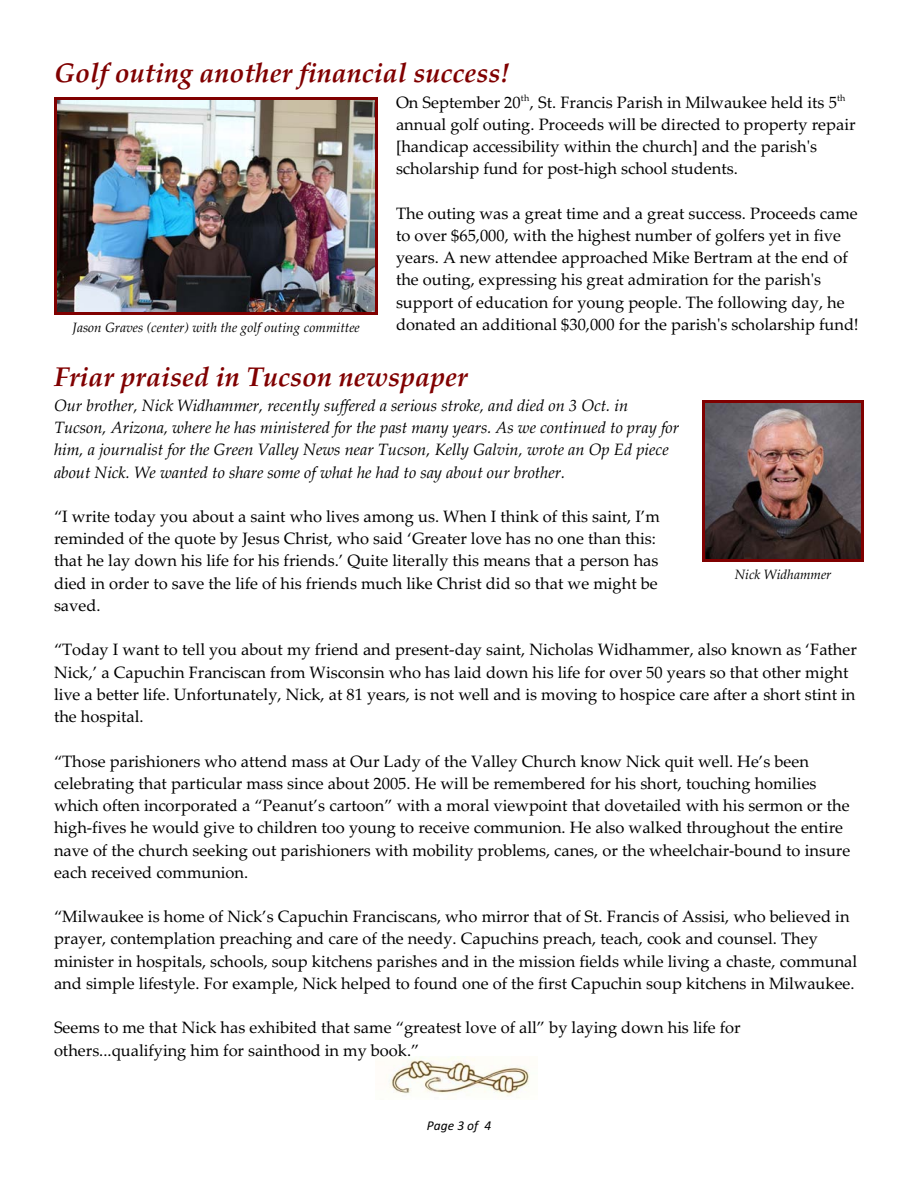
<style>
.page{position:relative;width:918px;height:1188px;background:#fff}
.page>*{position:absolute;margin:0;border:0;box-sizing:border-box;transform-origin:0 0}
.t1{font:italic 700 27px "Palatino Linotype";color:#800000}
.t2{font:16.5px/22.2px "Palatino Linotype";color:#000}
.t3{font:italic 16.5px/22.2px "Palatino Linotype";letter-spacing:-.005em;color:#000}
.t4{font:italic 13.5px "Palatino Linotype";color:#000}
.t5{font:italic 13.5px "Calibri";letter-spacing:.005em;color:#000}
</style>
<div class="page">
<img style="left:57px;top:100px;width:318px;height:212px">
<hr style="left:54px;top:97px;width:3px;height:218px;background:#800000">
<hr style="left:375px;top:97px;width:3px;height:218px;background:#800000">
<hr style="left:54px;top:97px;width:324px;height:3px;background:#800000">
<hr style="left:54px;top:312px;width:324px;height:3px;background:#800000">
<img style="left:705px;top:403px;width:156px;height:156px">
<hr style="left:702px;top:400px;width:3px;height:162px;background:#800000">
<hr style="left:861px;top:400px;width:3px;height:162px;background:#800000">
<hr style="left:702px;top:400px;width:162px;height:3px;background:#800000">
<hr style="left:702px;top:559px;width:162px;height:3px;background:#800000">
<img style="left:386px;top:1056px;width:144px;height:42px">
<h1 class="t1" style="left:54px;top:62px;width:457px">Golf outing another financial success!</h1>
<p class="t2" style="left:396px;top:93px;width:461px">On September 20<sup>th</sup>, St. Francis Parish in Milwaukee held its 5<sup>th </sup>annual golf outing. Proceeds will be directed to property repair [handicap accessibility within the church] and the parish's scholarship fund for post-high school students.</p>
<p class="t2" style="left:396px;top:204px;width:464px">The outing was a great time and a great success. Proceeds came to over $65,000, with the highest number of golfers yet in five years. A new attendee approached Mike Bertram at the end of the outing, expressing his great admiration for the parish's support of education for young people. The following day, he donated an additional $30,000 for the parish's scholarship fund!</p>
<h1 class="t1" style="left:54px;top:366px;width:415px">Friar praised in Tucson newspaper</h1>
<p class="t3" style="left:54px;top:396px;width:627px">Our brother, Nick Widhammer, recently suffered a serious stroke, and died on 3 Oct. in Tucson, Arizona, where he has ministered for the past many years. As we continued to pray for him, a journalist for the Green Valley News near Tucson, Kelly Galvin, wrote an Op Ed piece about Nick. We wanted to share some of what he had to say about our brother.</p>
<p class="t2" style="left:54px;top:507px;width:608px">“I write today you about a saint who lives among us. When I think of this saint, I’m reminded of the quote by Jesus Christ, who said ‘Greater love has no one than this: that he lay down his life for his friends.’ Quite literally this means that a person has died in order to save the life of his friends much like Christ did so that we might be saved.</p>
<p class="t2" style="left:54px;top:641px;width:804px">“Today I want to tell you about my friend and present-day saint, Nicholas Widhammer, also known as ‘Father Nick,’ a Capuchin Franciscan from Wisconsin who has laid down his life for over 50 years so that other might live a better life. Unfortunately, Nick, at 81 years, is not well and is moving to hospice care after a short stint in the hospital.</p>
<p class="t2" style="left:54px;top:752px;width:798px">“Those parishioners who attend mass at Our Lady of the Valley Church know Nick quit well. He’s been celebrating that particular mass since about 2005. He will be remembered for his short, touching homilies which often incorporated a “Peanut’s cartoon” with a moral viewpoint that dovetailed with his sermon or the high-fives he would give to children too young to receive communion. He also walked throughout the entire nave of the church seeking out parishioners with mobility problems, canes, or the wheelchair-bound to insure each received communion.</p>
<p class="t2" style="left:54px;top:907px;width:805px">“Milwaukee is home of Nick’s Capuchin Franciscans, who mirror that of St. Francis of Assisi, who believed in prayer, contemplation preaching and care of the needy. Capuchins preach, teach, cook and counsel. They minister in hospitals, schools, soup kitchens parishes and in the mission fields while living a chaste, communal and simple lifestyle. For example, Nick helped to found one of the first Capuchin soup kitchens in Milwaukee.</p>
<p class="t2" style="left:54px;top:1019px;width:688px">Seems to me that Nick has exhibited that same “greatest love of all” by laying down his life for others...qualifying him for sainthood in my book.”</p>
<p class="t4" style="left:73px;top:322px;width:289px">Jason Graves (center) with the golf outing committee</p>
<p class="t4" style="left:735px;top:569px;width:98px">Nick Widhammer</p>
<p class="t5" style="left:427px;top:1120px;width:66px">Page 3 of 4</p>
</div>
